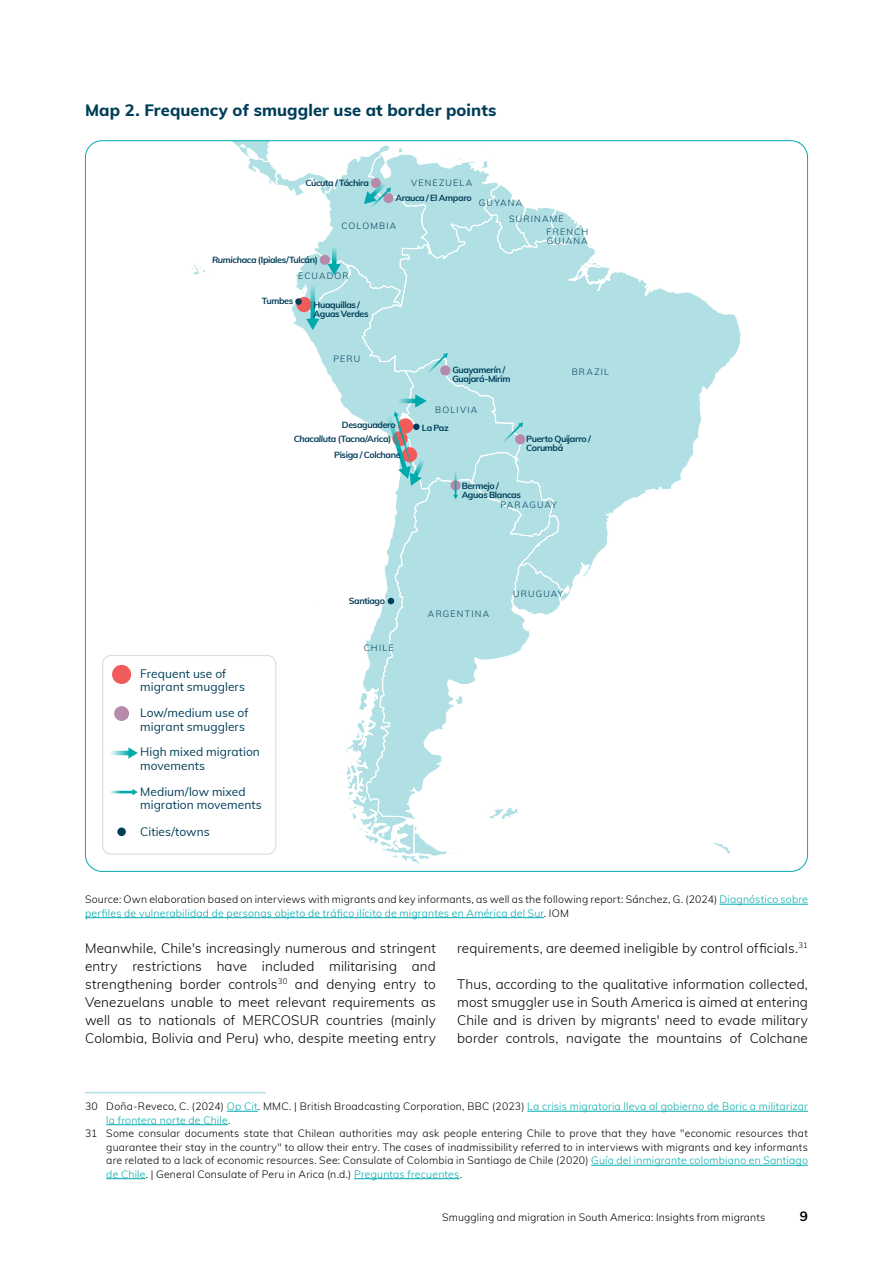
<style>
.page{position:relative;width:893px;height:1263px;background:#fff}
.page>*{position:absolute;margin:0;border:0;box-sizing:border-box;transform-origin:0 0}
.t1{font:800 16.5px "Muli";letter-spacing:.005em;color:#003d58}
.t2{font:300 13.5px/18px "Muli";letter-spacing:.01em;color:#000;text-align:justify}
.t3{font:700 13.5px "Muli";color:#000}
.t4{font:12px/13.5px "Muli";letter-spacing:.005em;color:#003d58}
.t5{font:300 10.5px/13.5px "Muli";letter-spacing:.015em;color:#000}
.t6{font:300 10.5px "Muli";letter-spacing:.02em;color:#00aaad}
.t7{font:700 8.85px/8.9px "Muli";letter-spacing:-.04em;color:#003d58}
.t8{font:300 8.85px/16.2px "Muli";letter-spacing:.135em;color:#003d58}
.t9{font:300 8.85px "Muli";letter-spacing:.105em;color:#003d58}
.s1{font-style:italic}
.s2{color:#00aaad}
.s3{color:#000}
</style>
<div class="page">
<hr style="left:85px;top:1092px;width:181px;height:1px;background:#afdfe4">
<hr style="left:227px;top:1111px;width:31px;height:1px;background:#00aaad">
<hr style="left:527px;top:1111px;width:281px;height:1px;background:#00aaad">
<hr style="left:106px;top:1124px;width:122px;height:1px;background:#00aaad">
<hr style="left:591px;top:1165px;width:217px;height:1px;background:#00aaad">
<hr style="left:106px;top:1178px;width:40px;height:1px;background:#00aaad">
<hr style="left:354px;top:1178px;width:106px;height:1px;background:#00aaad">
<hr style="left:720px;top:904px;width:88px;height:1px;background:#00aaad">
<hr style="left:85px;top:917px;width:459px;height:1px;background:#00aaad">
<svg style="left:714px;top:843px;width:94px;height:29px"></svg>
<svg style="left:85px;top:655px;width:344px;height:213px"></svg>
<svg style="left:559px;top:224px;width:182px;height:379px"></svg>
<svg style="left:366px;top:537px;width:193px;height:320px"></svg>
<svg style="left:192px;top:142px;width:387px;height:395px"></svg>
<svg style="left:388px;top:598px;width:6px;height:6px"></svg>
<div style="left:295px;top:298px;width:7px;height:7px;background:#003d58;border-radius:50%"></div>
<div style="left:413px;top:424px;width:7px;height:6px;background:#003d58;border-radius:50%"></div>
<div style="left:102px;top:655px;width:174px;height:200px;border:1px solid #e3dadd;border-radius:9px"></div>
<div style="left:112px;top:665px;width:19px;height:19px;background:#f15b5b;border-radius:50%"></div>
<div style="left:114px;top:706px;width:15px;height:15px;background:#b88aab;border-radius:50%"></div>
<div style="left:117px;top:827px;width:9px;height:9px;background:#003d58;border-radius:50%"></div>
<svg style="left:109px;top:789px;width:29px;height:6px"></svg>
<svg style="left:109px;top:747px;width:29px;height:12px"></svg>
<h1 class="t1" style="left:85px;top:98px;width:413px">Map 2. Frequency of smuggler use at border points</h1>
<p class="t7" style="left:305px;top:178px;width:65px">Cúcuta / Táchira</p>
<p class="t8" style="left:411px;top:174px;width:63px">VENEZUELA</p>
<p class="t7" style="left:212px;top:254px;width:107px"><span class="s1">Rumichaca</span> (Ipiales/Tulcán)</p>
<p class="t7" style="left:395px;top:192px;width:78px">Arauca / El Amparo</p>
<p class="t8" style="left:509px;top:194px;width:56px;text-indent:-30px">GUYANA<br>SURINAME</p>
<p class="t8" style="left:547px;top:227px;width:43px;line-height:8.9px">FRENCH<br>GUIANA</p>
<p class="t8" style="left:341px;top:217px;width:56px">COLOMBIA</p>
<p class="t8" style="left:298px;top:267px;width:52px">ECUADOR</p>
<p class="t7" style="left:262px;top:296px;width:33px">Tumbes</p>
<p class="t7" style="left:314px;top:300px;width:57px">Huaquillas /<br>Aguas Verdes</p>
<p class="t8" style="left:333px;top:350px;width:28px">PERU</p>
<p class="t7" style="left:342px;top:420px;width:55px">Desaguadero</p>
<p class="t7" style="left:334px;top:430px;width:68px;line-height:16.4px;text-indent:-40px"><span class="s1">Chacalluta</span> (Tacna/Arica)<br>Pisiga / Colchane</p>
<p class="t7" style="left:452px;top:365px;width:60px">Guayamerín /<br>Guajará-Mirim</p>
<p class="t8" style="left:435px;top:402px;width:44px">BOLIVIA</p>
<p class="t7" style="left:422px;top:423px;width:28px">La Paz</p>
<p class="t8" style="left:572px;top:364px;width:39px">BRAZIL</p>
<p class="t7" style="left:526px;top:434px;width:66px">Puerto Quijarro /<br>Corumbá</p>
<p class="t7" style="left:462px;top:481px;width:61px">Bermejo /<br>Aguas Blancas</p>
<p class="t9" style="left:500px;top:498px;width:58px">PARAGUAY</p>
<p class="t4" style="left:140px;top:666px;width:106px">Frequent use of migrant smugglers</p>
<p class="t4" style="left:140px;top:705px;width:110px">Low/medium use of migrant smugglers</p>
<p class="t4" style="left:140px;top:745px;width:121px">High mixed migration movements</p>
<p class="t4" style="left:140px;top:784px;width:123px">Medium/low mixed migration movements</p>
<p class="t4" style="left:140px;top:824px;width:71px">Cities/towns</p>
<p class="t7" style="left:349px;top:596px;width:38px">Santiago</p>
<p class="t8" style="left:364px;top:640px;width:31px">CHILE</p>
<p class="t8" style="left:428px;top:605px;width:63px">ARGENTINA</p>
<p class="t8" style="left:513px;top:585px;width:52px">URUGUAY</p>
<p class="t5" style="left:85px;top:892px;width:724px">Source: Own elaboration based on interviews with migrants and key informants, as well as the following report: Sánchez, G. (2024) <span class="s2">Diagnóstico sobre perfiles de vulnerabilidad de personas objeto de tráfico ilícito de migrantes en América del Sur</span>. IOM</p>
<p class="t2" style="left:85px;top:938px;width:352px">Meanwhile, Chile's increasingly numerous and stringent entry restrictions have included militarising and strengthening border controls<sup>30</sup> and denying entry to Venezuelans unable to meet relevant requirements as well as to nationals of MERCOSUR countries (mainly Colombia, Bolivia and Peru) who, despite meeting entry</p>
<p class="t2" style="left:457px;top:938px;width:352px">requirements, are deemed ineligible by control officials.<sup>31</sup></p>
<p class="t2" style="left:457px;top:974px;width:352px">Thus, according to the qualitative information collected, most smuggler use in South America is aimed at entering Chile and is driven by migrants' need to evade military border controls, navigate the mountains of Colchane</p>
<p class="t5" style="left:85px;top:1099px;width:724px">30 Doña-Reveco, C. (2024) <span class="s2">Op Cit</span>. MMC. | British Broadcasting Corporation, BBC (2023) <span class="s2">La crisis migratoria lleva al gobierno de Boric a militarizar</span></p>
<p class="t6" style="left:106px;top:1112px;width:126px">la frontera norte de Chile<span class="s3">.</span></p>
<p class="t5" style="left:85px;top:1126px;width:724px">31 Some consular documents state that Chilean authorities may ask people entering Chile to prove that they have "economic resources that</p>
<p class="t5" style="left:106px;top:1140px;width:703px">guarantee their stay in the country" to allow their entry. The cases of inadmissibility referred to in interviews with migrants and key informants</p>
<p class="t5" style="left:106px;top:1153px;width:703px">are related to a lack of economic resources. See: Consulate of Colombia in Santiago de Chile (2020) <span class="s2">Guía del inmigrante colombiano en Santiago</span></p>
<p class="t5" style="left:106px;top:1167px;width:357px"><span class="s2">de Chile</span>. | General Consulate of Peru in Arica (n.d.) <span class="s2">Preguntas frecuentes</span>.</p>
<p class="t5" style="left:442px;top:1210px;width:325px">Smuggling and migration in South America: Insights from migrants</p>
<p class="t3" style="left:800px;top:1206px;width:10px">9</p>
</div>
